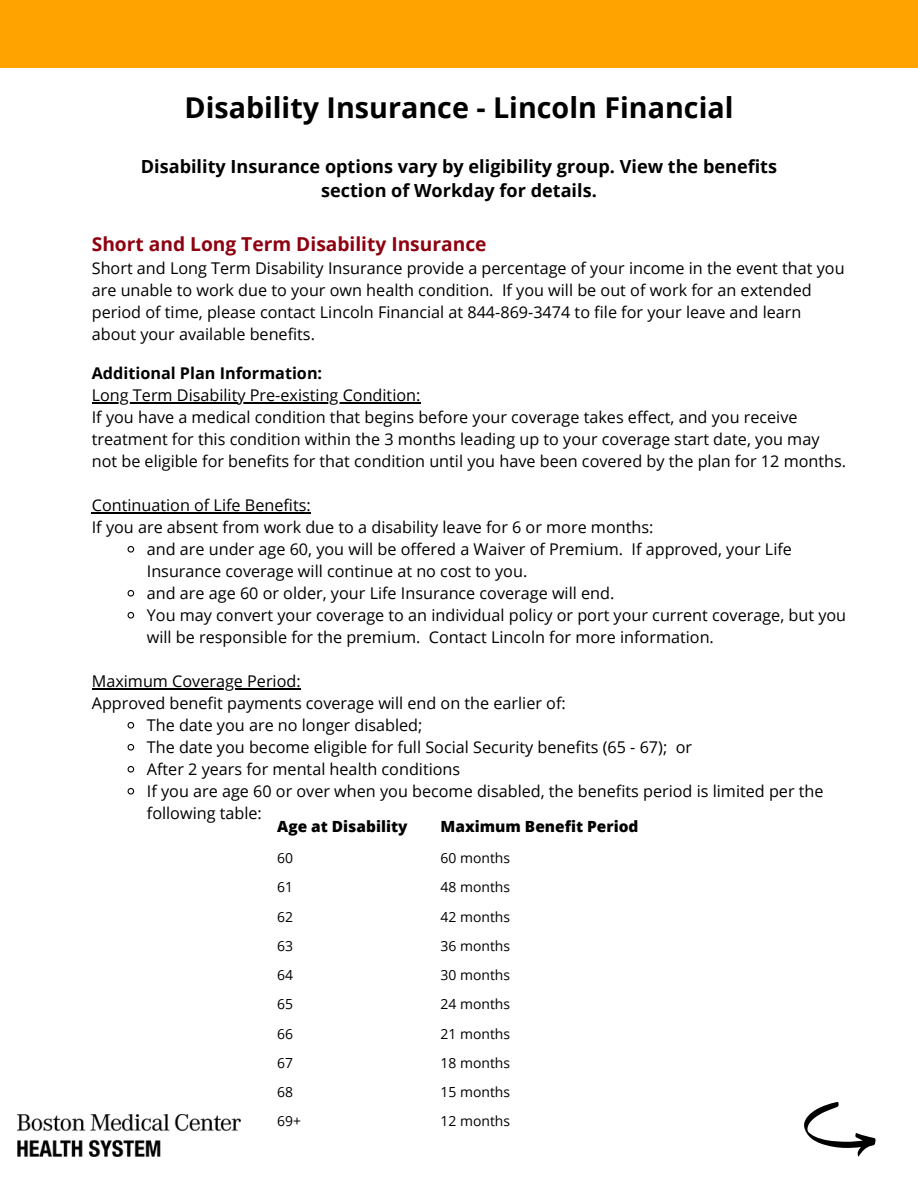
<style>
.page{position:relative;width:918px;height:1188px;background:#fff}
.page>*{position:absolute;margin:0;border:0;box-sizing:border-box;transform-origin:0 0}
.t1{font:700 28.65px "Open Sans";color:#000}
.t2{font:700 19.2px "Open Sans";color:#8e000f}
.t3{font:700 18.15px/24.8px "Open Sans";color:#000;text-align:center}
.t4{font:16.2px/22px "Open Sans";color:#000}
.t5{font:700 16.2px "Open Sans";color:#000}
.t6{font:800 15.45px "Open Sans";color:#000}
.t7{font:13.95px "Open Sans";color:#000}
</style>
<div class="page">
<img style="left:17px;top:1114px;width:224px;height:43px">
<hr style="left:92px;top:402px;width:328px;height:2px;background:#000">
<hr style="left:92px;top:512px;width:219px;height:2px;background:#000">
<svg style="left:127px;top:546px;width:8px;height:7px"></svg>
<svg style="left:127px;top:590px;width:8px;height:7px"></svg>
<svg style="left:127px;top:612px;width:8px;height:7px"></svg>
<hr style="left:92px;top:688px;width:209px;height:2px;background:#000">
<svg style="left:127px;top:722px;width:8px;height:7px"></svg>
<svg style="left:127px;top:744px;width:8px;height:7px"></svg>
<svg style="left:127px;top:766px;width:8px;height:7px"></svg>
<svg style="left:127px;top:788px;width:8px;height:7px"></svg>
<div style="left:0;top:0;width:918px;height:67px;background:#ffa301"></div>
<svg style="left:804px;top:1102px;width:72px;height:55px"></svg>
<h2 class="t1" style="left:184px;top:87px;width:551px">Disability Insurance - Lincoln Financial</h2>
<p class="t3" style="left:141px;top:153px;width:638px">Disability Insurance options vary by eligibility group. View the benefits section of Workday for details.</p>
<p class="t2" style="left:92px;top:230px;width:396px">Short and Long Term Disability Insurance</p>
<p class="t4" style="left:92px;top:256px;width:754px">Short and Long Term Disability Insurance provide a percentage of your income in the event that you are unable to work due to your own health condition. If you will be out of work for an extended period of time, please contact Lincoln Financial at 844-869-3474 to file for your leave and learn about your available benefits.</p>
<p class="t5" style="left:92px;top:362px;width:232px">Additional Plan Information:</p>
<p class="t4" style="left:92px;top:384px;width:330px">Long Term Disability Pre-existing Condition:</p>
<p class="t4" style="left:92px;top:406px;width:756px">If you have a medical condition that begins before your coverage takes effect, and you receive treatment for this condition within the 3 months leading up to your coverage start date, you may not be eligible for benefits for that condition until you have been covered by the plan for 12 months.</p>
<p class="t4" style="left:92px;top:494px;width:221px">Continuation of Life Benefits:</p>
<p class="t4" style="left:92px;top:516px;width:563px">If you are absent from work due to a disability leave for 6 or more months:</p>
<p class="t4" style="left:147px;top:538px;width:647px">and are under age 60, you will be offered a Waiver of Premium. If approved, your Life<br>Insurance coverage will continue at no cost to you.</p>
<p class="t4" style="left:147px;top:582px;width:469px">and are age 60 or older, your Life Insurance coverage will end.</p>
<p class="t4" style="left:147px;top:604px;width:701px">You may convert your coverage to an individual policy or port your current coverage, but you will be responsible for the premium. Contact Lincoln for more information.</p>
<p class="t4" style="left:92px;top:670px;width:210px">Maximum Coverage Period:</p>
<p class="t4" style="left:92px;top:692px;width:476px">Approved benefit payments coverage will end on the earlier of:</p>
<p class="t4" style="left:147px;top:714px;width:277px">The date you are no longer disabled;</p>
<p class="t4" style="left:147px;top:736px;width:547px">The date you become eligible for full Social Security benefits (65 - 67); or</p>
<p class="t4" style="left:147px;top:758px;width:315px">After 2 years for mental health conditions</p>
<p class="t4" style="left:147px;top:780px;width:678px">If you are age 60 or over when you become disabled, the benefits period is limited per the following table:</p>
<p class="t6" style="left:277px;top:815px;width:132px">Age at Disability</p>
<p class="t6" style="left:441px;top:815px;width:199px">Maximum Benefit Period</p>
<p class="t7" style="left:277px;top:848px;width:17px">60</p>
<p class="t7" style="left:441px;top:848px;width:71px">60 months</p>
<p class="t7" style="left:277px;top:877px;width:17px">61</p>
<p class="t7" style="left:441px;top:877px;width:71px">48 months</p>
<p class="t7" style="left:277px;top:907px;width:17px">62</p>
<p class="t7" style="left:441px;top:907px;width:71px">42 months</p>
<p class="t7" style="left:277px;top:936px;width:17px">63</p>
<p class="t7" style="left:441px;top:936px;width:71px">36 months</p>
<p class="t7" style="left:277px;top:965px;width:17px">64</p>
<p class="t7" style="left:441px;top:965px;width:71px">30 months</p>
<p class="t7" style="left:277px;top:994px;width:17px">65</p>
<p class="t7" style="left:441px;top:994px;width:71px">24 months</p>
<p class="t7" style="left:277px;top:1024px;width:17px">66</p>
<p class="t7" style="left:441px;top:1024px;width:71px">21 months</p>
<p class="t7" style="left:277px;top:1053px;width:17px">67</p>
<p class="t7" style="left:441px;top:1053px;width:71px">18 months</p>
<p class="t7" style="left:277px;top:1082px;width:17px">68</p>
<p class="t7" style="left:441px;top:1082px;width:71px">15 months</p>
<p class="t7" style="left:277px;top:1111px;width:25px">69+</p>
<p class="t7" style="left:441px;top:1111px;width:71px">12 months</p>
</div>
